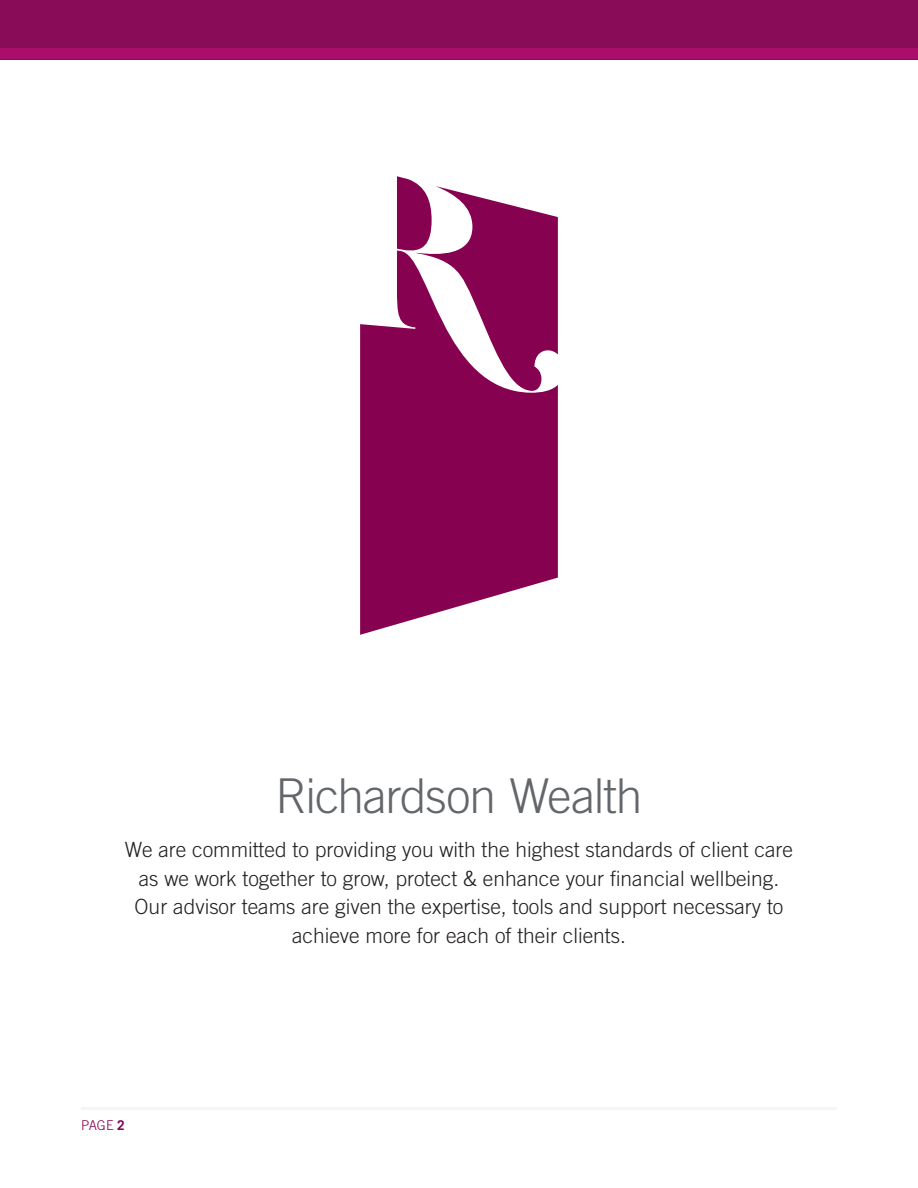
<style>
.page{position:relative;width:918px;height:1188px;background:#fff}
.page>*{position:absolute;margin:0;border:0;box-sizing:border-box;transform-origin:0 0}
.Title_slate{font:300 48px "Trade Gothic LT Std";letter-spacing:-.025em;color:#63666a}
.Feature_Paragraph{font:300 21px/28.5px "Trade Gothic LT Std";color:#231f20;text-align:center}
.t1{font:300 13.5px "Trade Gothic LT Std";color:#870151}
.s1{font-weight:700}
</style>
<div class="page">
<hr style="left:81px;top:1107px;width:756px;height:3px;background:#f5f5f5">
<div style="left:0;top:0;width:918px;height:59px;background:#890c58"></div>
<div style="left:0;top:49px;width:918px;height:10px;background:#aa0e6b"></div>
<svg style="left:360px;top:176px;width:198px;height:459px;fill:#870151"></svg>
<p class="Title_slate" style="left:275px;top:767px;width:369px">Richardson Wealth</p>
<p class="Feature_Paragraph" style="left:125px;top:835px;width:670px">We are committed to providing you with the highest standards of client care as we work together to grow, protect &amp; enhance your financial wellbeing.<br>Our advisor teams are given the expertise, tools and support necessary to achieve more for each of their clients.</p>
<p class="t1" style="left:81px;top:1117px;width:45px">PAGE <span class="s1">2</span></p>
</div>
